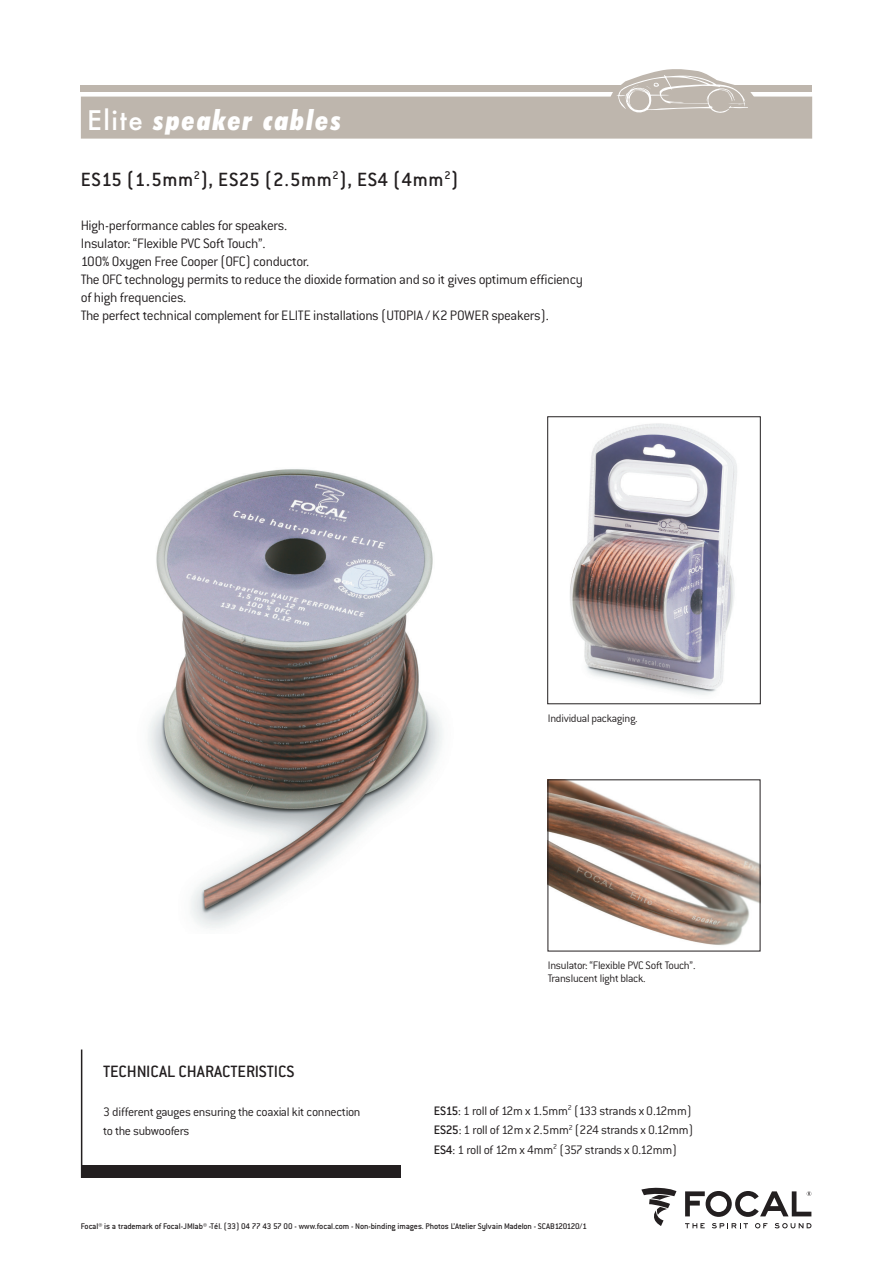
<style>
.page{position:relative;width:893px;height:1263px;background:#fff}
.page>*{position:absolute;margin:0;border:0;box-sizing:border-box;transform-origin:0 0}
.t1{font:italic 900 condensed 27px "Futura BT";letter-spacing:.075em;color:#fff}
.t2{font:500 21px "Conduit ITC";letter-spacing:.03em;color:#231f20}
.t3{font:500 18px "Conduit ITC";color:#231f20}
.t4{font:300 15px/18px "Conduit ITC";letter-spacing:-.025em;color:#231f20}
.t5{font:300 13.5px/19.5px "Conduit ITC";letter-spacing:-.025em;color:#231f20}
.t6{font:300 12px/13.5px "Conduit ITC";letter-spacing:-.025em;color:#231f20}
.t7{font:500 9px "Conduit ITC";letter-spacing:-.015em;color:#231f20}
.s1{font-family:"Futura T";font-weight:500;font-style:normal;font-stretch:normal;font-size:29.7px}
.s2{font-weight:500}
</style>
<div class="page">
<svg style="left:685px;top:1191px;width:126px;height:26px"></svg>
<svg style="left:685px;top:1223px;width:20px;height:5px"></svg>
<svg style="left:712px;top:1223px;width:36px;height:5px"></svg>
<svg style="left:755px;top:1223px;width:12px;height:5px"></svg>
<svg style="left:775px;top:1223px;width:36px;height:5px"></svg>
<svg style="left:641px;top:1187px;width:35px;height:39px"></svg>
<svg style="left:81px;top:69px;width:731px;height:70px;fill:#beb6ad"></svg>
<svg style="left:461px;top:75px;width:287px;height:64px"></svg>
<hr style="left:81px;top:1049px;width:1px;height:129px;background:#231f20">
<div style="left:81px;top:1165px;width:320px;height:13px;background:#231f20"></div>
<img style="left:570px;top:423px;width:167px;height:272px">
<div style="left:547px;top:416px;width:213px;height:288px;border:1px solid #231f20"></div>
<img style="left:148px;top:469px;width:295px;height:460px">
<img style="left:550px;top:782px;width:208px;height:163px">
<h1 class="t1" style="left:87px;top:104px;width:255px"><span class="s1">Elite</span> speaker cables</h1>
<h2 class="t2" style="left:81px;top:168px;width:379px">ES15 (1.5mm<sup>2</sup>), ES25 (2.5mm<sup>2</sup>), ES4 (4mm<sup>2</sup>)</h2>
<p class="t4" style="left:81px;top:216px;width:504px">High-performance cables for speakers.<br>Insulator: “Flexible PVC Soft Touch”.<br>100% Oxygen Free Cooper (OFC) conductor.<br>The OFC technology permits to reduce the dioxide formation and so it gives optimum efficiency of high frequencies.<br>The perfect technical complement for ELITE installations (UTOPIA / K2 POWER speakers).</p>
<p class="t6" style="left:548px;top:711px;width:92px">Individual packaging.</p>
<p class="t6" style="left:548px;top:958px;width:149px">Insulator: “Flexible PVC Soft Touch”.<br>Translucent light black.</p>
<p class="t3" style="left:103px;top:1061px;width:193px">TECHNICAL CHARACTERISTICS</p>
<p class="t5" style="left:103px;top:1101px;width:259px">3 different gauges ensuring the coaxial kit connection to the subwoofers</p>
<p class="t5" style="left:434px;top:1101px;width:261px"><span class="s2">ES15</span>: 1 roll of 12m x 1.5mm<sup>2</sup> (133 strands x 0.12mm)<br><span class="s2">ES25</span>: 1 roll of 12m x 2.5mm<sup>2</sup> (224 strands x 0.12mm)<br><span class="s2">ES4</span>: 1 roll of 12m x 4mm<sup>2</sup> (357 strands x 0.12mm)</p>
<p class="t7" style="left:81px;top:1221px;width:508px">Focal® is a trademark of Focal-JMlab® -Tél. (33) 04 77 43 57 00 - www.focal.com - Non-binding images. Photos L’Atelier Sylvain Madelon - SCAB120120/1</p>
</div>
